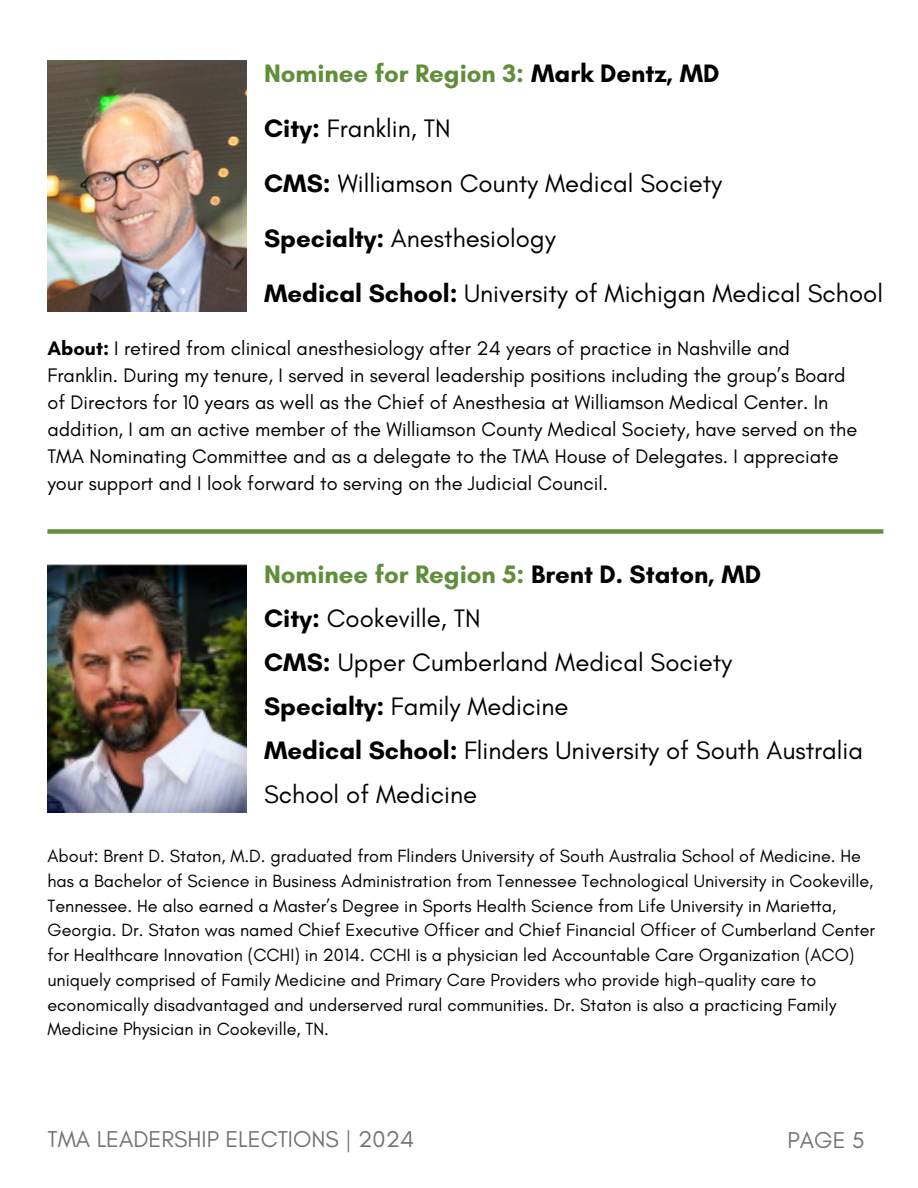
<style>
.page{position:relative;width:918px;height:1188px;background:#fff}
.page>*{position:absolute;margin:0;border:0;box-sizing:border-box;transform-origin:0 0}
.t1{font:25.65px/43.8px "Glacial Indifference";color:#000}
.t2{font:700 25.65px "Glacial Indifference";color:#608e3a}
.t3{font:23.4px "Glacial Indifference";color:#737373}
.t4{font:19.95px/27px "Glacial Indifference";color:#000}
.t5{font:18px/24.8px "Glacial Indifference";color:#000}
.s1{color:#000}
.s2{font-weight:700}
</style>
<div class="page">
<div style="left:47px;top:529px;width:836px;height:5px;background:#608e3a"></div>
<img style="left:47px;top:60px;width:199px;height:252px">
<img style="left:47px;top:564px;width:200px;height:248px">
<p class="t2" style="left:264px;top:57px;width:457px">Nominee for Region 3: <span class="s1">Mark Dentz, MD</span></p>
<p class="t1" style="left:264px;top:106px;width:188px"><span class="s2">City:</span> Franklin, TN</p>
<p class="t1" style="left:264px;top:161px;width:460px"><span class="s2">CMS:</span> Williamson County Medical Society</p>
<p class="t1" style="left:264px;top:216px;width:293px"><span class="s2">Specialty:</span> Anesthesiology</p>
<p class="t1" style="left:264px;top:271px;width:620px"><span class="s2">Medical School:</span> University of Michigan Medical School</p>
<p class="t4" style="left:47px;top:335px;width:811px"><span class="s2">About:</span> I retired from clinical anesthesiology after 24 years of practice in Nashville and Franklin. During my tenure, I served in several leadership positions including the group’s Board of Directors for 10 years as well as the Chief of Anesthesia at Williamson Medical Center. In addition, I am an active member of the Williamson County Medical Society, have served on the TMA Nominating Committee and as a delegate to the TMA House of Delegates. I appreciate your support and I look forward to serving on the Judicial Council.</p>
<p class="t2" style="left:264px;top:559px;width:499px">Nominee for Region 5: <span class="s1">Brent D. Staton, MD</span></p>
<p class="t1" style="left:264px;top:596px;width:218px"><span class="s2">City:</span> Cookeville, TN</p>
<p class="t1" style="left:264px;top:640px;width:470px"><span class="s2">CMS:</span> Upper Cumberland Medical Society</p>
<p class="t1" style="left:264px;top:684px;width:306px"><span class="s2">Specialty:</span> Family Medicine</p>
<p class="t1" style="left:264px;top:728px;width:600px"><span class="s2">Medical School:</span> Flinders University of South Australia<br>School of Medicine</p>
<p class="t5" style="left:47px;top:843px;width:829px">About: Brent D. Staton, M.D. graduated from Flinders University of South Australia School of Medicine. He has a Bachelor of Science in Business Administration from Tennessee Technological University in Cookeville, Tennessee. He also earned a Master’s Degree in Sports Health Science from Life University in Marietta, Georgia. Dr. Staton was named Chief Executive Officer and Chief Financial Officer of Cumberland Center for Healthcare Innovation (CCHI) in 2014. CCHI is a physician led Accountable Care Organization (ACO) uniquely comprised of Family Medicine and Primary Care Providers who provide high-quality care to economically disadvantaged and underserved rural communities. Dr. Staton is also a practicing Family Medicine Physician in Cookeville, TN.</p>
<p class="t3" style="left:47px;top:1125px;width:368px">TMA LEADERSHIP ELECTIONS | 2024</p>
<p class="t3" style="left:788px;top:1125px;width:79px">PAGE 5</p>
</div>
